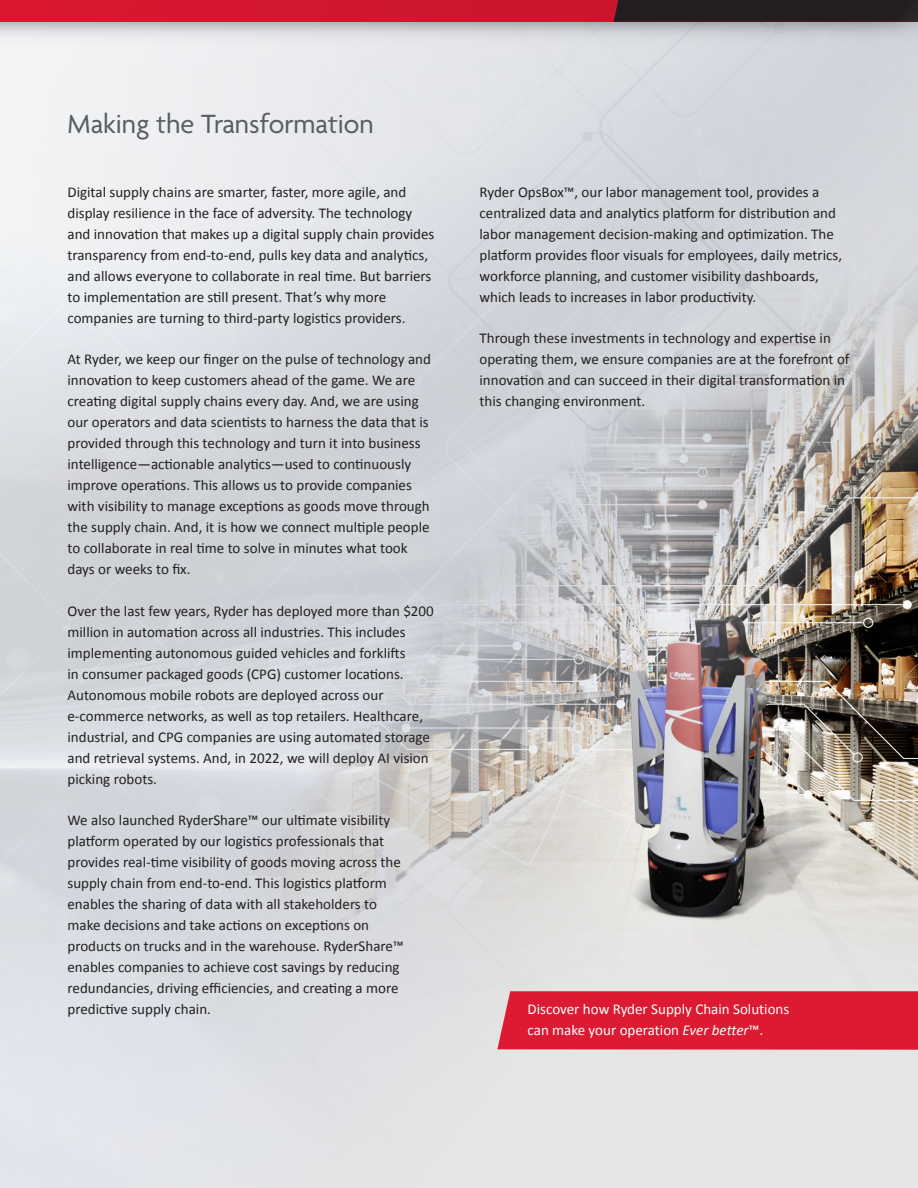
<style>
.page{position:relative;width:918px;height:1188px;background:#fff}
.page>*{position:absolute;margin:0;border:0;box-sizing:border-box;transform-origin:0 0}
.t1{font:28.5px "Agenda";color:#5a5c63}
.t2{font:15px/21px "Calibri";color:#231f20}
.t3{font:15px/21px "Calibri";color:#fff}
.s1{font-style:italic}
</style>
<div class="page">
<img style="left:0;top:48px;width:918px;height:1140px">
<div style="left:0;top:0;width:918px;height:22px;background:#d2172e"></div>
<div style="left:614px;top:0;width:304px;height:22px;background:#231f20"></div>
<div style="left:497px;top:991px;width:421px;height:59px;background:#dc1a32"></div>
<h2 class="t1" style="left:68px;top:107px;width:308px">Making the Transformation</h2>
<p class="t2" style="left:68px;top:182px;width:340px">Digital supply chains are smarter, faster, more agile, and</p>
<p class="t2" style="left:68px;top:203px;width:346px">display resilience in the face of adversity. The technology</p>
<p class="t2" style="left:68px;top:224px;width:368px">and innovation that makes up a digital supply chain provides transparency from end-to-end, pulls key data and analytics, and allows everyone to collaborate in real time. But barriers to implementation are still present. That’s why more companies are turning to third-party logistics providers.</p>
<p class="t2" style="left:68px;top:349px;width:365px">At Ryder, we keep our finger on the pulse of technology and innovation to keep customers ahead of the game. We are creating digital supply chains every day. And, we are using our operators and data scientists to harness the data that is</p>
<p class="t2" style="left:68px;top:433px;width:355px">provided through this technology and turn it into business</p>
<p class="t2" style="left:68px;top:454px;width:364px">intelligence—actionable analytics—used to continuously improve operations. This allows us to provide companies with visibility to manage exceptions as goods move through the supply chain. And, it is how we connect multiple people to collaborate in real time to solve in minutes what took days or weeks to fix.</p>
<p class="t2" style="left:68px;top:600px;width:368px">Over the last few years, Ryder has deployed more than $200 million in automation across all industries. This includes implementing autonomous guided vehicles and forklifts<br>in consumer packaged goods (CPG) customer locations.</p>
<p class="t2" style="left:68px;top:684px;width:318px">Autonomous mobile robots are deployed across our</p>
<p class="t2" style="left:68px;top:705px;width:364px">e-commerce networks, as well as top retailers. Healthcare, industrial, and CPG companies are using automated storage and retrieval systems. And, in 2022, we will deploy AI vision</p>
<p class="t2" style="left:68px;top:768px;width:91px">picking robots.</p>
<p class="t2" style="left:68px;top:809px;width:338px">We also launched RyderShare™ our ultimate visibility platform operated by our logistics professionals that provides real-time visibility of goods moving across the supply chain from end-to-end. This logistics platform enables the sharing of data with all stakeholders to make decisions and take actions on exceptions on products on trucks and in the warehouse. RyderShare™</p>
<p class="t2" style="left:68px;top:956px;width:334px">enables companies to achieve cost savings by reducing</p>
<p class="t2" style="left:68px;top:977px;width:333px">redundancies, driving efficiencies, and creating a more predictive supply chain.</p>
<p class="t2" style="left:480px;top:182px;width:364px">Ryder OpsBox™, our labor management tool, provides a centralized data and analytics platform for distribution and labor management decision-making and optimization. The platform provides floor visuals for employees, daily metrics, workforce planning, and customer visibility dashboards, which leads to increases in labor productivity.</p>
<p class="t2" style="left:480px;top:328px;width:371px">Through these investments in technology and expertise in operating them, we ensure companies are at the forefront of innovation and can succeed in their digital transformation in</p>
<p class="t2" style="left:480px;top:391px;width:167px">this changing environment.</p>
<p class="t3" style="left:528px;top:999px;width:263px">Discover how Ryder Supply Chain Solutions can make your operation <span class="s1">Ever better</span>™.</p>
</div>
